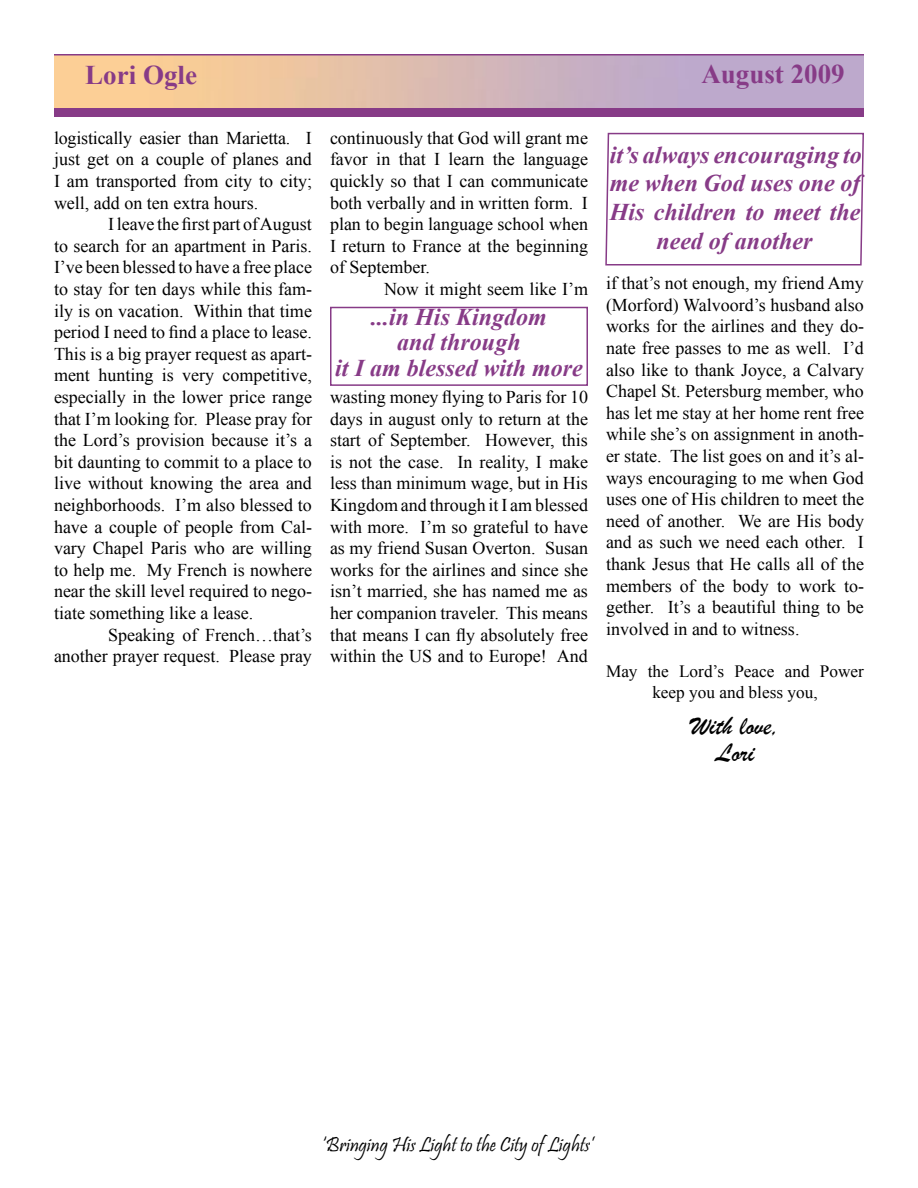
<style>
.page{position:relative;width:918px;height:1188px;background:#fff}
.page>*{position:absolute;margin:0;border:0;box-sizing:border-box;transform-origin:0 0}
.t1{font:700 27px "Times New Roman";color:#873b87}
.t2{font:27px "Brush Script";color:#000}
.t3{font:italic 700 24px/28.8px "Times New Roman";color:#873b87;text-align:center}
.t4{font:21px "Pristina";color:#000}
.t5{font:18px/21.6px "Times New Roman";color:#000;text-align:justify}
.t6{font:17.25px/20.7px "Times New Roman";color:#000;text-align:center}
</style>
<div class="page">
<hr style="left:54px;top:54px;width:810px;height:2px;background:#873b87">
<div style="left:54px;top:108px;width:810px;height:9px;background:#873b87"></div>
<svg style="left:605px;top:132px;width:259px;height:134px"></svg>
<div style="left:330px;top:307px;width:258px;height:79px;border:2px solid #873b87"></div>
<p class="t1" style="left:85px;top:56px;width:113px">Lori Ogle</p>
<p class="t1" style="left:701px;top:55px;width:145px">August 2009</p>
<p class="t5" style="left:54px;top:127px;width:260px">logistically easier than Marietta. I just get on a couple of planes and I am transported from city to city; well, add on ten extra hours.</p>
<p class="t5" style="left:54px;top:213px;width:260px;text-indent:54px">I leave the first part of August to search for an apartment in Paris.<br>I’ve been blessed to have a free place to stay for ten days while this fam&shy;ily is on vacation. Within that time period I need to find a place to lease.<br>This is a big prayer request as apart&shy;ment hunting is very competitive, especially in the lower price range that I’m looking for. Please pray for the Lord’s provision because it’s a bit daunting to commit to a place to live without knowing the area and neighborhoods. I’m also blessed to have a couple of people from Cal&shy;vary Chapel Paris who are willing to help me. My French is nowhere near the skill level required to nego&shy;tiate something like a lease.</p>
<p class="t5" style="left:54px;top:623px;width:259px;text-align:right">Speaking of French…that’s another prayer request. Please pray</p>
<p class="t5" style="left:330px;top:127px;width:260px">continuously that God will grant me favor in that I learn the language quickly so that I can communicate both verbally and in written form. I plan to begin language school when I return to France at the beginning of September.</p>
<p class="t5" style="left:384px;top:278px;width:206px">Now it might seem like I’m</p>
<p class="t3" style="left:371px;top:301px;width:177px">...in His Kingdom</p>
<p class="t3" style="left:397px;top:327px;width:125px">and through</p>
<p class="t3" style="left:335px;top:352px;width:249px">it I am blessed with more</p>
<p class="t5" style="left:330px;top:386px;width:260px">wasting money flying to Paris for 10 days in august only to return at the start of September. However, this is not the case. In reality, I make less than minimum wage, but in His Kingdom and through it I am blessed with more. I’m so grateful to have as my friend Susan Overton. Susan works for the airlines and since she isn’t married, she has named me as her companion traveler. This means that means I can fly absolutely free within the US and to Europe! And</p>
<p class="t3" style="left:610px;top:139px;width:253px">it’s always encouraging to me when God uses one of<br>His children to meet the need of another</p>
<p class="t5" style="left:606px;top:272px;width:260px">if that’s not enough, my friend Amy (Morford) Walvoord’s husband also works for the airlines and they do&shy;nate free passes to me as well. I’d also like to thank Joyce, a Calvary Chapel St. Petersburg member, who has let me stay at her home rent free while she’s on assignment in anoth&shy;er state. The list goes on and it’s al&shy;ways encouraging to me when God uses one of His children to meet the need of another. We are His body and as such we need each other. I thank Jesus that He calls all of the members of the body to work to&shy;gether. It’s a beautiful thing to be involved in and to witness.</p>
<p class="t6" style="left:606px;top:661px;width:260px">May the Lord’s Peace and Power keep you and bless you,</p>
<p class="t2" style="left:690px;top:709px;width:91px">With love,</p>
<p class="t2" style="left:716px;top:736px;width:40px">Lori</p>
<p class="t4" style="left:322px;top:1133px;width:274px">‘Bringing His Light to the City of Lights’</p>
</div>
